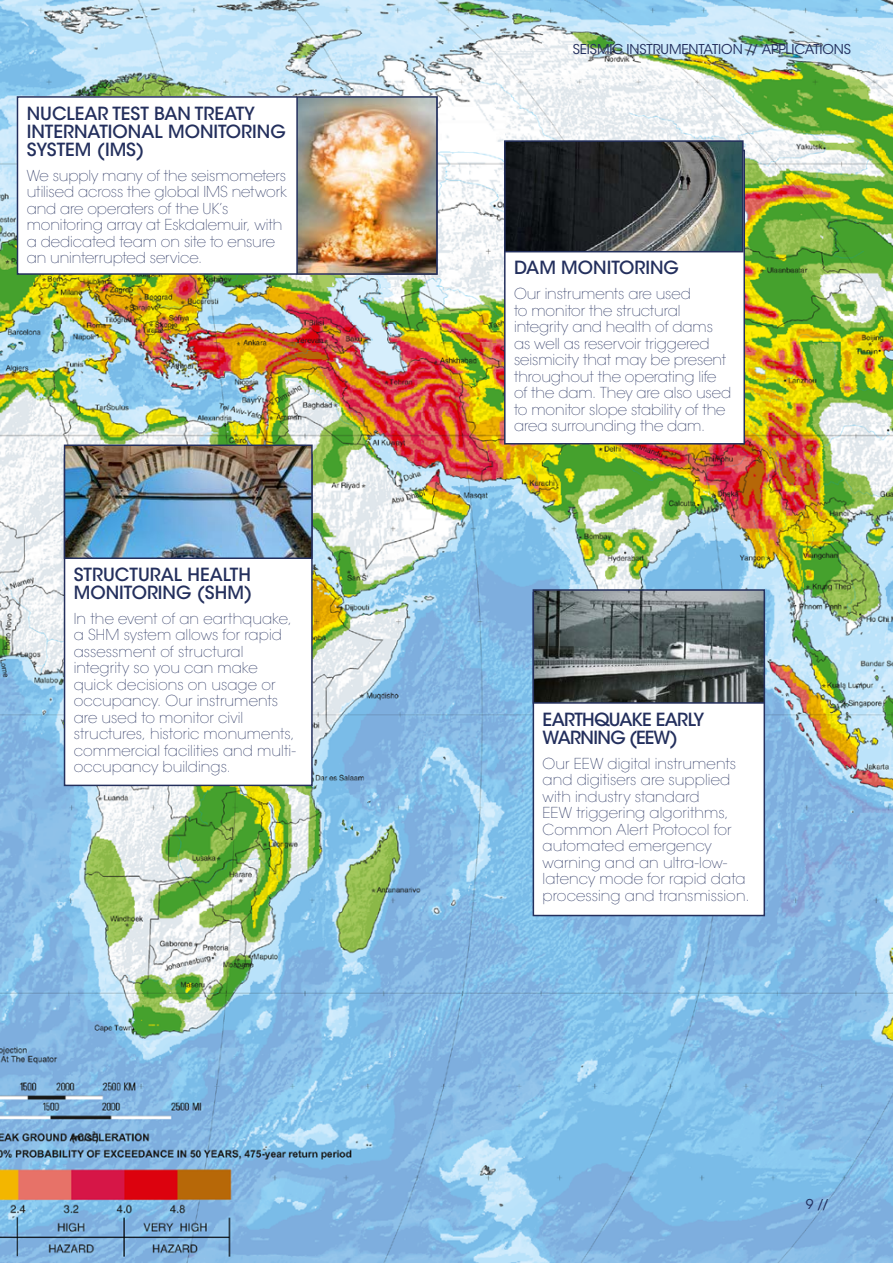
<style>
.page{position:relative;width:893px;height:1263px;background:#fff}
.page>*{position:absolute;margin:0;border:0;box-sizing:border-box;transform-origin:0 0}
.Body_text{font:500 18px/18px "ITC Avant Garde Std";color:#232f5d}
.Body_text-2{font:500 18px/18px "ITC Avant Garde Std";letter-spacing:-.04em;color:#232f5d}
.Body_text-3{font:200 15px/16.5px "ITC Avant Garde Std";letter-spacing:-.005em;color:#232f5d}
.Product_Title{font:13.5px "ITC Avant Garde Std";letter-spacing:-.01em;color:#232f5d}
</style>
<div class="page">
<img style="left:0;top:0;width:893px;height:1263px">
<div style="left:65px;top:455px;width:247px;height:330px;background:#fff"></div>
<div style="left:64px;top:454px;width:249px;height:332px;border:2px solid #232f5d"></div>
<img style="left:67px;top:447px;width:243px;height:109px">
<div style="left:64px;top:444px;width:249px;height:115px;border:2px solid #232f5d"></div>
<div style="left:505px;top:150px;width:239px;height:294px;background:#fff"></div>
<div style="left:504px;top:150px;width:241px;height:294px;border:2px solid #232f5d"></div>
<img style="left:507px;top:143px;width:234px;height:106px">
<div style="left:504px;top:140px;width:240px;height:112px;border:2px solid #232f5d"></div>
<div style="left:533px;top:593px;width:231px;height:322px;background:#fff"></div>
<div style="left:533px;top:592px;width:232px;height:324px;border:2px solid #232f5d"></div>
<img style="left:536px;top:592px;width:226px;height:109px">
<div style="left:533px;top:589px;width:232px;height:115px;border:2px solid #232f5d"></div>
<div style="left:17px;top:97px;width:420px;height:177px;background:#fff"></div>
<div style="left:17px;top:96px;width:421px;height:179px;border:2px solid #232f5d"></div>
<img style="left:299px;top:99px;width:136px;height:173px">
<div style="left:296px;top:96px;width:142px;height:179px;border:2px solid #232f5d"></div>
<p class="Body_text" style="left:27px;top:104px;width:261px">NUCLEAR TEST BAN TREATY<br>INTERNATIONAL MONITORING<br>SYSTEM (IMS)</p>
<p class="Body_text-3" style="left:27px;top:167px;width:262px">We supply many of the seismometers utilised across the global IMS network and are operaters of the UK’s monitoring array at Eskdalemuir, with a dedicated team on site to ensure an uninterrupted service.</p>
<p class="Body_text" style="left:74px;top:565px;width:180px">STRUCTURAL HEALTH<br>MONITORING (SHM)</p>
<p class="Body_text-3" style="left:74px;top:610px;width:223px">In the event of an earthquake, a SHM system allows for rapid assessment of structural integrity so you can make quick decisions on usage or occupancy. Our instruments are used to monitor civil structures, historic monuments, commercial facilities and multi&shy;occupancy buildings.</p>
<p class="Product_Title" style="left:573px;top:41px;width:280px">SEISMIC INSTRUMENTATION // APPLICATIONS</p>
<p class="Body_text" style="left:514px;top:259px;width:166px">DAM MONITORING</p>
<p class="Body_text-3" style="left:514px;top:286px;width:219px">Our instruments are used<br>to monitor the structural integrity and health of dams as well as reservoir triggered seismicity that may be present throughout the operating life of the dam. They are also used to monitor slope stability of the area surrounding the dam.</p>
<p class="Body_text-2" style="left:543px;top:710px;width:163px">EARTHQUAKE EARLY<br>WARNING (EEW)</p>
<p class="Body_text-3" style="left:543px;top:755px;width:208px">Our EEW digital instruments and digitisers are supplied with industry standard<br>EEW triggering algorithms,<br>Common Alert Protocol for automated emergency warning and an ultra-low&shy;latency mode for rapid data processing and transmission.</p>
<p class="Product_Title" style="left:806px;top:1196px;width:25px">9 //</p>
</div>
